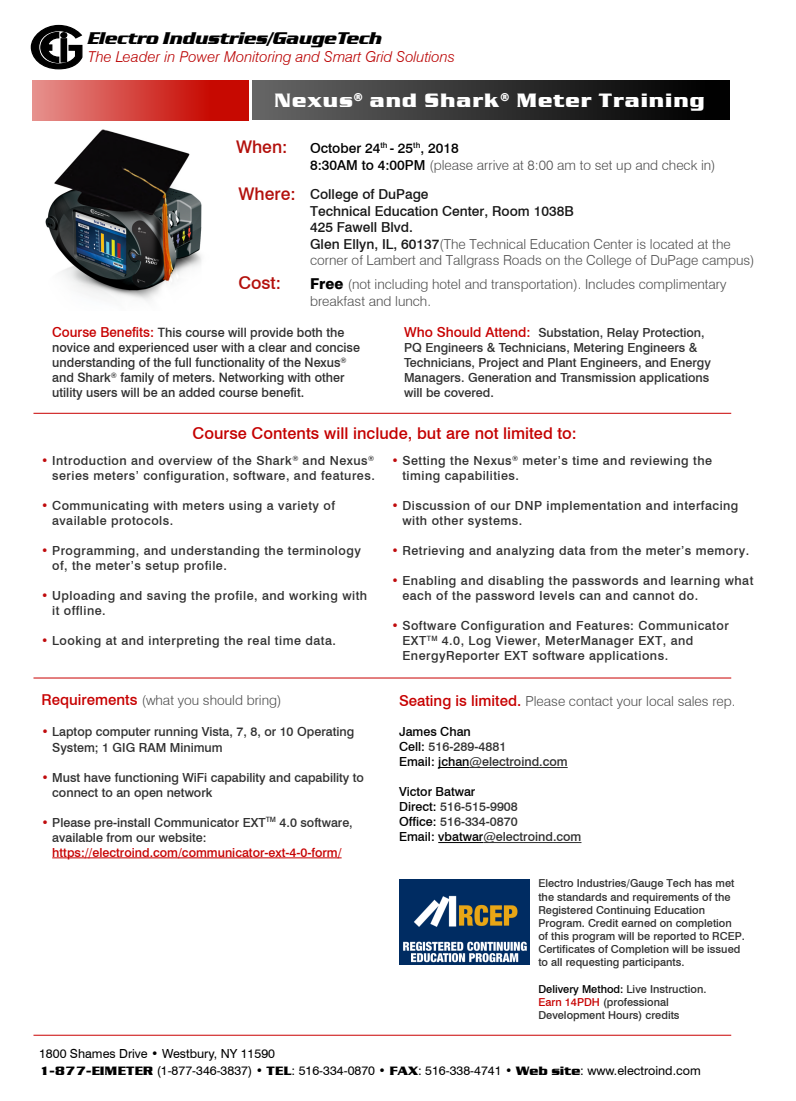
<style>
.page{position:relative;width:796px;height:1101px;background:#fff}
.page>*{position:absolute;margin:0;border:0;box-sizing:border-box;transform-origin:0 0}
.t1{font:20px "Serpentine Bold DTC";letter-spacing:.05em;color:#fff}
.t2{font:italic 700 17.5px "Serpentine D";color:#000}
.t3{font:500 17.5px "Swiss 721 BT";color:#b3100c}
.t4{font:500 16.25px "Swiss 721 BT";color:#c40000}
.t5{font:italic 300 15px "Swiss 721 BT";color:#ba0000}
.t6{font:300 13.75px/16.5px "Swiss 721 BT";color:#4f4f4f}
.t7{font:500 12.88px/15px "Swiss 721 BT";color:#303030}
.t8{font:500 12.5px "Swiss 721 BT";letter-spacing:.04em;color:#303030}
.t9{font:500 12.5px/15px "Swiss 721 BT";color:#303030}
.t10{font:500 12.5px/15px "Swiss 721 BT";color:#000}
.t11{font:12.5px/17.5px "Swiss 721 BT";color:#000}
.t12{font:500 12.5px "Swiss 721 BT";color:#c70000}
.t13{font:500 11px/13.1px "Swiss 721 BT";color:#303030}
.s1{font-weight:500;color:#000}
.s2{font-weight:500;color:#181818}
.s3{font-weight:800;font-size:15px;color:#000}
.s4{font-size:13.75px;color:#c70000}
.s5{color:#c00c0e}
.s6{color:#fff}
.s7{font-weight:500;font-size:15px;color:#c70000}
.s8{color:#333}
.s9{color:#303030}
.s10{color:#000}
.s11{color:#c70000}
.s12{font-family:"Serpentine Bold DTC"}
</style>
<div class="page">
<img style="left:45px;top:130px;width:157px;height:171px">
<div style="left:32px;top:80px;width:217px;height:41px;background:linear-gradient(to right,#e68e8b,#c20000)"></div>
<div style="left:252px;top:81px;width:477px;height:38px;background:linear-gradient(to right,#666,#000)"></div>
<hr style="left:33px;top:677px;width:698px;height:1px;background:#c90000">
<hr style="left:33px;top:413px;width:698px;height:1px;background:#c90000">
<hr style="left:52px;top:857px;width:289px;height:1px;background:#c70000">
<svg style="left:30px;top:24px;width:53px;height:46px"></svg>
<div style="left:60px;top:32px;width:7px;height:6px;border:1px solid #000;border-radius:50%"></div>
<hr style="left:438px;top:767px;width:31px;height:1px;background:#000">
<hr style="left:469px;top:767px;width:98px;height:1px;background:#303030">
<hr style="left:438px;top:842px;width:45px;height:1px;background:#000">
<hr style="left:483px;top:842px;width:98px;height:1px;background:#303030">
<hr style="left:33px;top:1034px;width:698px;height:1px;background:#c90000">
<img style="left:399px;top:879px;width:130px;height:85px">
<h2 class="t2" style="left:88px;top:29px;width:296px">Electro Industries/GaugeTech</h2>
<p class="t5" style="left:88px;top:48px;width:369px">The Leader in Power Monitoring and Smart Grid Solutions</p>
<h1 class="t1" style="left:274px;top:89px;width:432px">Nexus<sup>®</sup> and Shark<sup>®</sup> Meter Training</h1>
<h2 class="t3" style="left:236px;top:136px;width:53px">When:</h2>
<p class="t6" style="left:310px;top:140px;width:407px"><span class="s1">October 24</span><sup>th</sup> <span class="s1">- 25</span><sup>th</sup><span class="s1">, 2018<br>8:30AM to 4:00PM</span> (please arrive at 8:00 am to set up and check in)</p>
<p class="t6" style="left:310px;top:186px;width:446px"><span class="s2">College of DuPage<br>Technical Education Center, Room 1038B<br>425 Fawell Blvd.<br>Glen Ellyn, IL, 60137</span>(The Technical Education Center is located at the corner of Lambert and Tallgrass Roads on the College of DuPage campus)</p>
<p class="t6" style="left:310px;top:276px;width:418px"><span class="s3">Free</span> (not including hotel and transportation). Includes complimentary breakfast and lunch.</p>
<h2 class="t3" style="left:238px;top:183px;width:59px">Where:</h2>
<h2 class="t3" style="left:238px;top:272px;width:44px">Cost:</h2>
<p class="t7" style="left:52px;top:325px;width:309px"><span class="s4">Course Benefits:</span> This course will provide both the novice and experienced user with a clear and concise understanding of the full functionality of the Nexus<sup>® </sup>and Shark<sup>®</sup> family of meters. Networking with other utility users will be an added course benefit.</p>
<p class="t9" style="left:404px;top:325px;width:308px"><span class="s4">Who Should Attend:</span> Substation, Relay Protection, PQ Engineers &amp; Technicians, Metering Engineers &amp; Technicians, Project and Plant Engineers, and Energy Managers. Generation and Transmission applications will be covered.</p>
<h3 class="t4" style="left:192px;top:423px;width:385px">Course Contents will include, but are not limited to:</h3>
<p class="t8" style="left:41px;top:453px;width:334px"><span class="s5">•</span> Introduction and overview of the Shark<sup>®</sup> and Nexus<sup>®</sup></p>
<p class="t8" style="left:41px;top:468px;width:335px"><span class="s6">•</span> series meters’ configuration, software, and features.</p>
<p class="t8" style="left:41px;top:498px;width:295px"><span class="s5">•</span> Communicating with meters using a variety of</p>
<p class="t8" style="left:41px;top:513px;width:133px"><span class="s6">•</span> available protocols.</p>
<p class="t8" style="left:41px;top:543px;width:321px"><span class="s5">•</span> Programming, and understanding the terminology</p>
<p class="t8" style="left:41px;top:558px;width:187px"><span class="s6">•</span> of, the meter’s setup profile.</p>
<p class="t8" style="left:41px;top:588px;width:327px"><span class="s5">•</span> Uploading and saving the profile, and working with</p>
<p class="t8" style="left:41px;top:603px;width:66px"><span class="s6">•</span> it offline.</p>
<p class="t8" style="left:41px;top:633px;width:296px"><span class="s5">•</span> Looking at and interpreting the real time data.</p>
<p class="t6" style="left:41px;top:691px;width:241px"><span class="s7">Requirements</span> (what you should bring)</p>
<p class="t9" style="left:41px;top:724px;width:314px"><span class="s5">•</span> Laptop computer running Vista, 7, 8, or 10 Operating</p>
<p class="t9" style="left:41px;top:739px;width:183px"><span class="s6">•</span> System; 1 GIG RAM Minimum</p>
<p class="t9" style="left:41px;top:769px;width:324px"><span class="s5">•</span> Must have functioning WiFi capability and capability to</p>
<p class="t9" style="left:41px;top:784px;width:172px"><span class="s6">•</span> connect to an open network</p>
<p class="t9" style="left:41px;top:814px;width:313px"><span class="s5">•</span> Please pre-install Communicator EXT<sup>TM</sup> 4.0 software,</p>
<p class="t9" style="left:41px;top:829px;width:167px"><span class="s6">•</span> available from our website:</p>
<p class="t12" style="left:41px;top:844px;width:302px"><span class="s6">•</span> https://electroind.com/communicator-ext-4-0-form/</p>
<p class="t8" style="left:391px;top:453px;width:322px"><span class="s5">•</span> Setting the Nexus<sup>®</sup> meter’s time and reviewing the</p>
<p class="t8" style="left:391px;top:468px;width:129px"><span class="s6">•</span> timing capabilities.</p>
<p class="t8" style="left:391px;top:498px;width:348px"><span class="s5">•</span> Discussion of our DNP implementation and interfacing</p>
<p class="t8" style="left:391px;top:513px;width:132px"><span class="s6">•</span> with other systems.</p>
<p class="t8" style="left:391px;top:543px;width:359px"><span class="s5">•</span> Retrieving and analyzing data from the meter’s memory.</p>
<p class="t8" style="left:391px;top:573px;width:363px"><span class="s5">•</span> Enabling and disabling the passwords and learning what</p>
<p class="t8" style="left:391px;top:588px;width:308px"><span class="s6">•</span> each of the password levels can and cannot do.</p>
<p class="t8" style="left:391px;top:618px;width:339px"><span class="s5">•</span> Software Configuration and Features: Communicator</p>
<p class="t8" style="left:391px;top:633px;width:303px"><span class="s6">•</span> EXT<sup>TM</sup> 4.0, Log Viewer, MeterManager EXT, and</p>
<p class="t8" style="left:391px;top:648px;width:278px"><span class="s6">•</span> EnergyReporter EXT software applications.</p>
<p class="t6" style="left:399px;top:693px;width:338px"><span class="s7">Seating is limited.</span> Please contact your local sales rep.</p>
<p class="t10" style="left:399px;top:724px;width:170px">James Chan<br>Cell: <span class="s8">516-289-4881<br></span>Email: jchan<span class="s9">@electroind.com</span></p>
<p class="t10" style="left:399px;top:784px;width:184px">Victor Batwar<br>Direct: <span class="s8">516-515-9908<br></span>Office: <span class="s8">516-334-0870<br></span>Email: vbatwar<span class="s9">@electroind.com</span></p>
<p class="t13" style="left:538px;top:876px;width:208px">Electro Industries/Gauge Tech has met the standards and requirements of the Registered Continuing Education Program. Credit earned on completion<br>of this program will be reported to RCEP.<br>Certificates of Completion will be issued to all requesting participants.</p>
<p class="t13" style="left:538px;top:982px;width:169px"><span class="s10">Delivery Method:</span> Live Instruction.<br><span class="s11">Earn 14PDH</span> (professional<br>Development Hours) credits</p>
<p class="t11" style="left:39px;top:1044px;width:663px">1800 Shames Drive • Westbury, NY 11590<br><span class="s12">1-877-EIMETER</span> (1-877-346-3837) • <span class="s12">TEL</span>: 516-334-0870 • <span class="s12">FAX</span>: 516-338-4741 • <span class="s12">Web site</span>: www.electroind.com</p>
</div>
